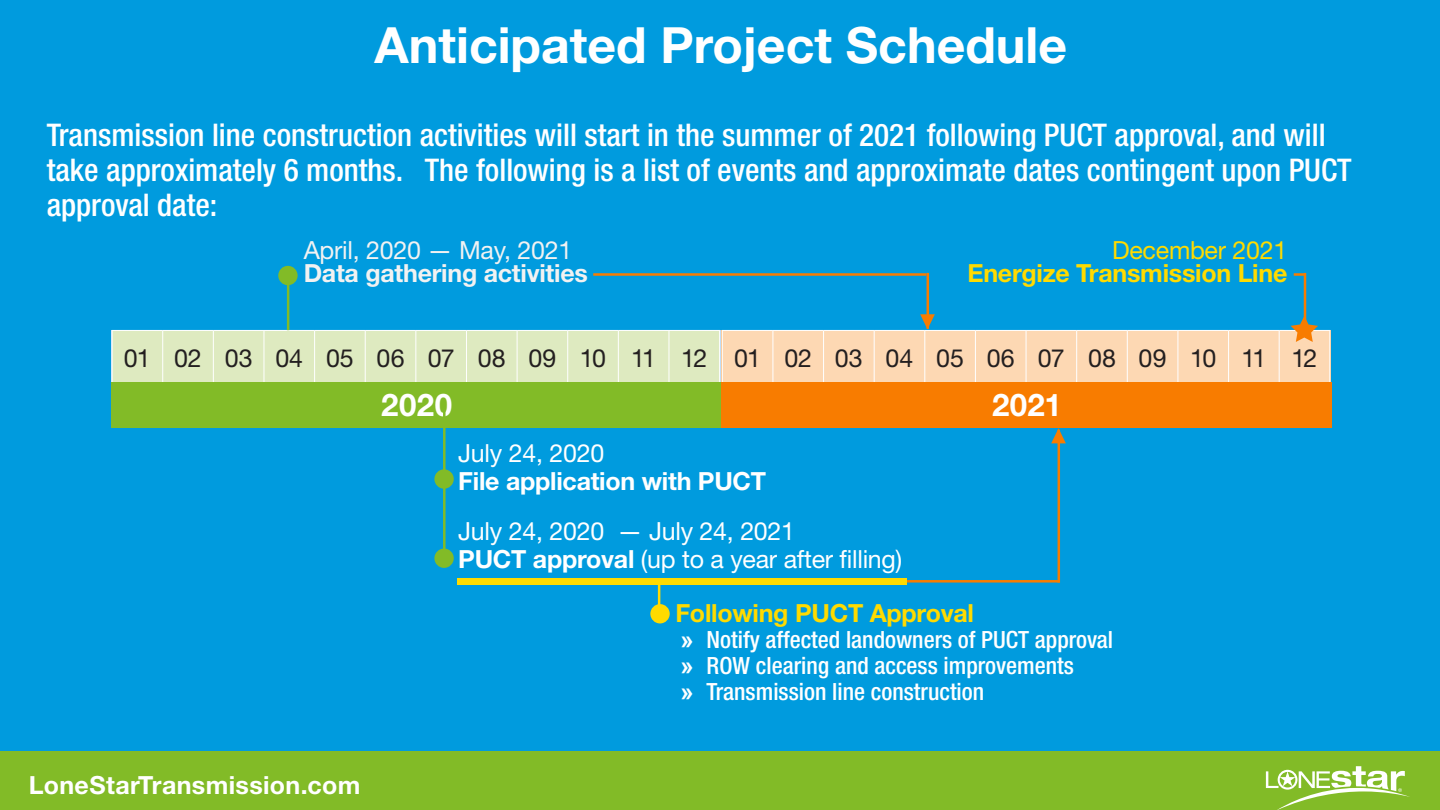
<style>
.page{position:relative;width:1440px;height:810px;background:#fff}
.page>*{position:absolute;margin:0;border:0;box-sizing:border-box;transform-origin:0 0}
.t1{font:700 50px "Helvetica Neue LT Std";color:#fff}
.t2{font:500 condensed 31.25px/35px "Helvetica Neue LT Std";color:#fff}
.t3{font:700 31.25px "Helvetica Neue LT Std";letter-spacing:.01em;color:#fff}
.t4{font:25px/27.5px "Helvetica Neue LT Std";letter-spacing:-.01em;color:#fff}
.t5{font:25px "Helvetica Neue LT Std";letter-spacing:-.005em;color:#231f20}
.t6{font:700 25px "Helvetica Neue LT Std";letter-spacing:-.01em;color:#ffdb00}
.t7{font:700 25px "Helvetica Neue LT Std";letter-spacing:.015em;color:#fff}
.t8{font:700 25px "Helvetica Neue LT Std";letter-spacing:-.01em;color:#f2f2f2}
.t9{font:700 25px "Helvetica Neue LT Std";letter-spacing:-.01em;color:#fff}
.t10{font:25px "Helvetica Neue LT Std";letter-spacing:-.01em;color:#f2f2f2}
.t11{font:25px "Helvetica Neue LT Std";letter-spacing:-.01em;color:#ffdb00}
.t12{font:500 condensed 23.75px/26.2px "Helvetica Neue LT Std";color:#fff}
.s1{font-weight:700}
.s2{font-family:"Arial";font-weight:700;font-stretch:normal}
</style>
<div class="page">
<div style="left:0;top:751px;width:1440px;height:59px;background:#82bb27"></div>
<div style="left:0;top:0;width:1440px;height:751px;background:#009bde"></div>
<svg style="left:1266px;top:766px;width:144px;height:44px"></svg>
<div style="left:112px;top:382px;width:610px;height:45px;background:#82bb27"></div>
<div style="left:722px;top:382px;width:610px;height:45px;background:#f87c00"></div>
<hr style="left:927px;top:273px;width:2px;height:56px;background:#f87c00">
<hr style="left:1304px;top:273px;width:2px;height:56px;background:#f87c00">
<hr style="left:658px;top:581px;width:2px;height:42px;background:#ffdb00">
<hr style="left:1058px;top:430px;width:2px;height:153px;background:#f87c00">
<hr style="left:593px;top:273px;width:333px;height:3px;background:#f87c00">
<svg style="left:1294px;top:273px;width:10px;height:3px"></svg>
<hr style="left:826px;top:580px;width:232px;height:3px;background:#f87c00">
<hr style="left:287px;top:275px;width:2px;height:55px;background:#82bb27">
<div style="left:278px;top:266px;width:20px;height:19px;background:#82bb27;border-radius:50%"></div>
<hr style="left:443px;top:403px;width:3px;height:157px;background:#82bb27">
<div style="left:434px;top:549px;width:20px;height:19px;background:#82bb27;border-radius:50%"></div>
<svg style="left:1051px;top:428px;width:15px;height:15px"></svg>
<div style="left:457px;top:578px;width:450px;height:7px;background:#ffdb00"></div>
<div style="left:434px;top:469px;width:20px;height:20px;background:#82bb27;border-radius:50%"></div>
<div style="left:650px;top:604px;width:20px;height:19px;background:#ffdb00;border-radius:50%"></div>
<svg style="left:112px;top:314px;width:1218px;height:72px"></svg>
<h1 class="t1" style="left:375px;top:14px;width:694px">Anticipated Project Schedule</h1>
<p class="t2" style="left:47px;top:117px;width:1306px">Transmission line construction activities will start in the summer of 2021 following PUCT approval, and will take approximately 6 months. The following is a list of events and approximate dates contingent upon PUCT approval date:</p>
<p class="t10" style="left:304px;top:236px;width:270px">April, 2020 — May, 2021</p>
<p class="t8" style="left:304px;top:258px;width:286px">Data gathering activities</p>
<p class="t11" style="left:1112px;top:236px;width:177px">December 2021</p>
<p class="t6" style="left:967px;top:258px;width:322px">Energize Transmission Line</p>
<p class="t5" style="left:124px;top:343px;width:1195px">01 02 03 04 05 06 07 08 09 10 11 12 01 02 03 04 05 06 07 08 09 10 11 12</p>
<p class="t3" style="left:381px;top:386px;width:72px">2020</p>
<p class="t3" style="left:992px;top:386px;width:71px">2021</p>
<p class="t4" style="left:458px;top:439px;width:148px">July 24, 2020</p>
<p class="t9" style="left:458px;top:466px;width:309px">File application with PUCT</p>
<p class="t4" style="left:458px;top:517px;width:445px">July 24, 2020 — July 24, 2021<br><span class="s1">PUCT approval</span> (up to a year after filling)</p>
<p class="t7" style="left:29px;top:769px;width:333px">LoneStarTransmission.com</p>
<p class="t6" style="left:675px;top:597px;width:300px">Following PUCT Approval</p>
<p class="t12" style="left:680px;top:626px;width:434px"><span class="s2">»</span> Notify affected landowners of PUCT approval <span class="s2">»</span> ROW clearing and access improvements<br><span class="s2">»</span> Transmission line construction</p>
</div>
